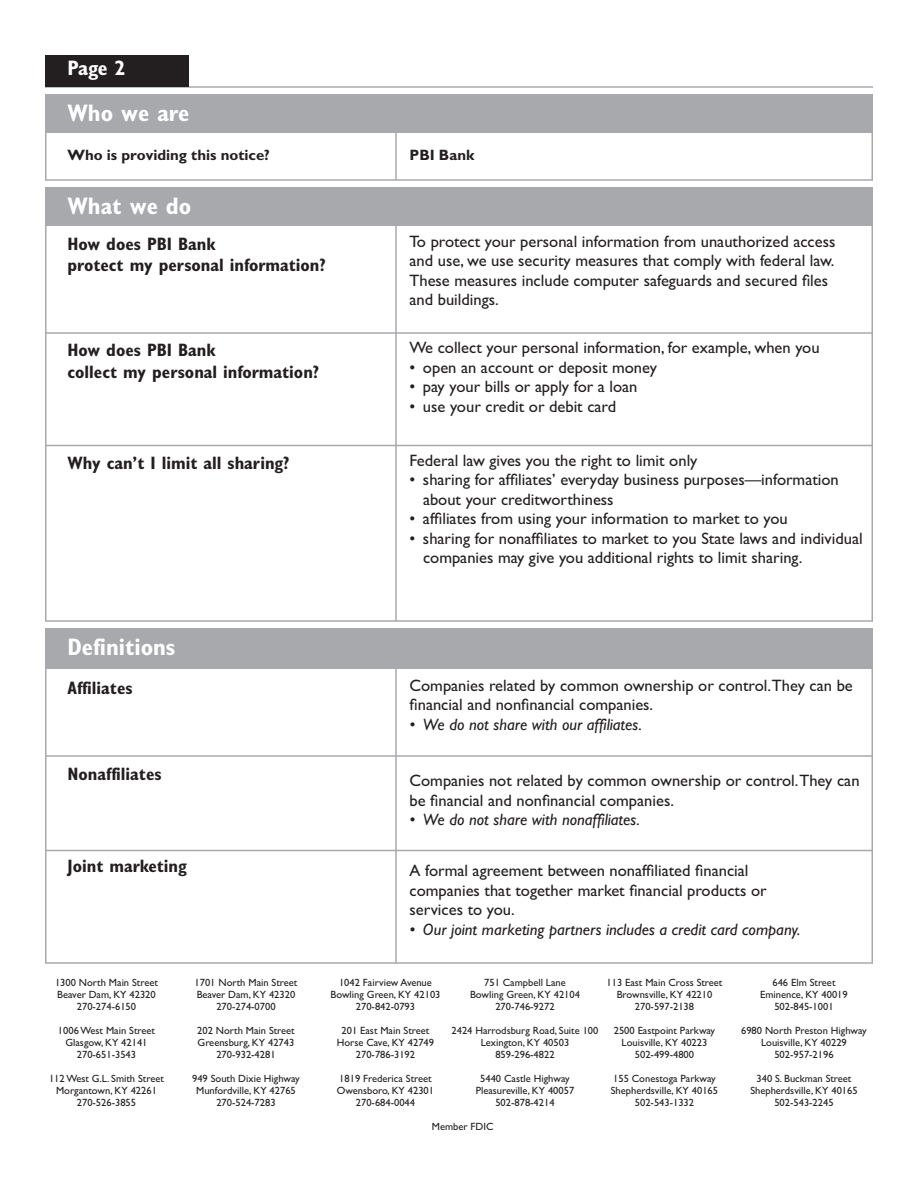
<style>
.page{position:relative;width:918px;height:1188px;background:#fff}
.page>*{position:absolute;margin:0;border:0;box-sizing:border-box;transform-origin:0 0}
.t1{font:700 condensed 24px "Gill Sans";color:#fff}
.t2{font:700 condensed 21px "Gill Sans";color:#fff}
.t3{font:700 condensed 18px/21.6px "Gill Sans";color:#231f20}
.t4{font:16.5px/19.5px "Gill Sans";color:#231f20}
.t5{font:italic 16.5px "Gill Sans";color:#231f20}
.t6{font:700 15px "Gill Sans";color:#231f20}
.t7{font:10.5px "Gill Sans";color:#231f20}
</style>
<div class="page">
<hr style="left:872px;top:117px;width:1px;height:63px;background:#a8a9ad">
<hr style="left:45px;top:117px;width:1px;height:63px;background:#a8a9ad">
<hr style="left:395px;top:117px;width:2px;height:63px;background:#a8a9ad">
<hr style="left:872px;top:226px;width:1px;height:395px;background:#a8a9ad">
<hr style="left:45px;top:226px;width:1px;height:395px;background:#a8a9ad">
<hr style="left:395px;top:226px;width:2px;height:395px;background:#a8a9ad">
<hr style="left:872px;top:666px;width:1px;height:297px;background:#a8a9ad">
<hr style="left:45px;top:666px;width:1px;height:297px;background:#a8a9ad">
<hr style="left:395px;top:666px;width:2px;height:297px;background:#a8a9ad">
<hr style="left:45px;top:86px;width:828px;height:2px;background:#a8a9ad">
<hr style="left:45px;top:179px;width:828px;height:2px;background:#a8a9ad">
<hr style="left:45px;top:332px;width:828px;height:2px;background:#a8a9ad">
<hr style="left:45px;top:445px;width:828px;height:1px;background:#a8a9ad">
<hr style="left:45px;top:620px;width:828px;height:2px;background:#a8a9ad">
<hr style="left:45px;top:755px;width:828px;height:2px;background:#a8a9ad">
<hr style="left:45px;top:850px;width:828px;height:1px;background:#a8a9ad">
<hr style="left:45px;top:962px;width:828px;height:2px;background:#a8a9ad">
<div style="left:45px;top:56px;width:144px;height:31px;background:#231f20"></div>
<div style="left:45px;top:94px;width:828px;height:40px;background:#a8a9ad"></div>
<div style="left:45px;top:188px;width:828px;height:38px;background:#a8a9ad"></div>
<div style="left:45px;top:628px;width:828px;height:41px;background:#a8a9ad"></div>
<p class="t2" style="left:68px;top:56px;width:60px">Page 2</p>
<p class="t1" style="left:68px;top:99px;width:123px">Who we are</p>
<p class="t6" style="left:68px;top:147px;width:204px">Who is providing this notice?</p>
<p class="t1" style="left:68px;top:192px;width:125px">What we do</p>
<p class="t3" style="left:68px;top:233px;width:260px">How does PBI Bank<br>protect my personal information?</p>
<p class="t3" style="left:68px;top:339px;width:253px">How does PBI Bank<br>collect my personal information?</p>
<p class="t3" style="left:68px;top:452px;width:224px">Why can’t I limit all sharing?</p>
<p class="t1" style="left:68px;top:633px;width:109px">Definitions</p>
<p class="t3" style="left:68px;top:677px;width:67px">Affiliates</p>
<p class="t3" style="left:68px;top:763px;width:96px">Nonaffiliates</p>
<p class="t3" style="left:68px;top:855px;width:121px">Joint marketing</p>
<p class="t6" style="left:410px;top:147px;width:66px">PBI Bank</p>
<p class="t4" style="left:410px;top:231px;width:427px">To protect your personal information from unauthorized access</p>
<p class="t4" style="left:410px;top:251px;width:427px">and use, we use security measures that comply with federal law.</p>
<p class="t4" style="left:410px;top:270px;width:420px">These measures include computer safeguards and secured files</p>
<p class="t4" style="left:410px;top:290px;width:91px">and buildings.</p>
<p class="t4" style="left:410px;top:338px;width:412px">We collect your personal information, for example, when you</p>
<p class="t4" style="left:410px;top:357px;width:249px">• open an account or deposit money</p>
<p class="t4" style="left:410px;top:377px;width:230px">• pay your bills or apply for a loan</p>
<p class="t4" style="left:410px;top:396px;width:208px">• use your credit or debit card</p>
<p class="t4" style="left:410px;top:450px;width:289px">Federal law gives you the right to limit only</p>
<p class="t4" style="left:423px;top:470px;width:417px;text-indent:-14px">• sharing for affiliates’ everyday business purposes—information about your creditworthiness</p>
<p class="t4" style="left:410px;top:509px;width:380px">• affiliates from using your information to market to you</p>
<p class="t4" style="left:423px;top:528px;width:441px;text-indent:-14px">• sharing for nonaffiliates to market to you State laws and individual companies may give you additional rights to limit sharing.</p>
<p class="t4" style="left:410px;top:675px;width:445px">Companies related by common ownership or control.They can be</p>
<p class="t4" style="left:410px;top:695px;width:245px">financial and nonfinancial companies.</p>
<p class="t5" style="left:410px;top:715px;width:234px">• We do not share with our affiliates.</p>
<p class="t4" style="left:410px;top:771px;width:452px">Companies not related by common ownership or control.They can be financial and nonfinancial companies.</p>
<p class="t5" style="left:410px;top:810px;width:232px">• We do not share with nonaffiliates.</p>
<p class="t4" style="left:410px;top:861px;width:359px">A formal agreement between nonaffiliated financial companies that together market financial products or services to you.</p>
<p class="t5" style="left:410px;top:920px;width:393px">• Our joint marketing partners includes a credit card company.</p>
<p class="t7" style="left:55px;top:976px;width:104px">1300 North Main Street</p>
<p class="t7" style="left:195px;top:976px;width:104px">1701 North Main Street</p>
<p class="t7" style="left:339px;top:976px;width:94px">1042 Fairview Avenue</p>
<p class="t7" style="left:484px;top:976px;width:83px">751 Campbell Lane</p>
<p class="t7" style="left:607px;top:976px;width:117px">113 East Main Cross Street</p>
<p class="t7" style="left:772px;top:976px;width:65px">646 Elm Street</p>
<p class="t7" style="left:57px;top:988px;width:100px">Beaver Dam, KY 42320</p>
<p class="t7" style="left:197px;top:988px;width:100px">Beaver Dam, KY 42320</p>
<p class="t7" style="left:331px;top:988px;width:111px">Bowling Green, KY 42103</p>
<p class="t7" style="left:470px;top:988px;width:111px">Bowling Green, KY 42104</p>
<p class="t7" style="left:617px;top:988px;width:97px">Brownsville, KY 42210</p>
<p class="t7" style="left:760px;top:988px;width:89px">Eminence, KY 40019</p>
<p class="t7" style="left:77px;top:1000px;width:61px">270-274-6150</p>
<p class="t7" style="left:216px;top:1000px;width:61px">270-274-0700</p>
<p class="t7" style="left:356px;top:1000px;width:61px">270-842-0793</p>
<p class="t7" style="left:495px;top:1000px;width:61px">270-746-9272</p>
<p class="t7" style="left:635px;top:1000px;width:61px">270-597-2138</p>
<p class="t7" style="left:774px;top:1000px;width:61px">502-845-1001</p>
<p class="t7" style="left:58px;top:1024px;width:99px">1006 West Main Street</p>
<p class="t7" style="left:197px;top:1024px;width:99px">202 North Main Street</p>
<p class="t7" style="left:342px;top:1024px;width:89px">201 East Main Street</p>
<p class="t7" style="left:452px;top:1024px;width:148px">2424 Harrodsburg Road, Suite 100</p>
<p class="t7" style="left:614px;top:1024px;width:103px">2500 Eastpoint Parkway</p>
<p class="t7" style="left:741px;top:1024px;width:127px">6980 North Preston Highway</p>
<p class="t7" style="left:65px;top:1036px;width:84px">Glasgow, KY 42141</p>
<p class="t7" style="left:198px;top:1036px;width:98px">Greensburg, KY 42743</p>
<p class="t7" style="left:337px;top:1036px;width:99px">Horse Cave, KY 42749</p>
<p class="t7" style="left:481px;top:1036px;width:90px">Lexington, KY 40503</p>
<p class="t7" style="left:622px;top:1036px;width:87px">Louisville, KY 40223</p>
<p class="t7" style="left:761px;top:1036px;width:87px">Louisville, KY 40229</p>
<p class="t7" style="left:77px;top:1048px;width:61px">270-651-3543</p>
<p class="t7" style="left:216px;top:1048px;width:61px">270-932-4281</p>
<p class="t7" style="left:356px;top:1048px;width:61px">270-786-3192</p>
<p class="t7" style="left:495px;top:1048px;width:61px">859-296-4822</p>
<p class="t7" style="left:635px;top:1048px;width:61px">502-499-4800</p>
<p class="t7" style="left:774px;top:1048px;width:61px">502-957-2196</p>
<p class="t7" style="left:49px;top:1072px;width:116px">112 West G.L. Smith Street</p>
<p class="t7" style="left:192px;top:1072px;width:109px">949 South Dixie Highway</p>
<p class="t7" style="left:339px;top:1072px;width:94px">1819 Frederica Street</p>
<p class="t7" style="left:480px;top:1072px;width:91px">5440 Castle Highway</p>
<p class="t7" style="left:613px;top:1072px;width:104px">155 Conestoga Parkway</p>
<p class="t7" style="left:757px;top:1072px;width:96px">340 S. Buckman Street</p>
<p class="t7" style="left:56px;top:1084px;width:102px">Morgantown, KY 42261</p>
<p class="t7" style="left:196px;top:1084px;width:101px">Munfordville, KY 42765</p>
<p class="t7" style="left:337px;top:1084px;width:99px">Owensboro, KY 42301</p>
<p class="t7" style="left:476px;top:1084px;width:100px">Pleasureville, KY 40057</p>
<p class="t7" style="left:611px;top:1084px;width:109px">Shepherdsville, KY 40165</p>
<p class="t7" style="left:750px;top:1084px;width:109px">Shepherdsville, KY 40165</p>
<p class="t7" style="left:77px;top:1096px;width:61px">270-526-3855</p>
<p class="t7" style="left:216px;top:1096px;width:61px">270-524-7283</p>
<p class="t7" style="left:356px;top:1096px;width:61px">270-684-0044</p>
<p class="t7" style="left:495px;top:1096px;width:61px">502-878-4214</p>
<p class="t7" style="left:635px;top:1096px;width:61px">502-543-1332</p>
<p class="t7" style="left:774px;top:1096px;width:61px">502-543-2245</p>
<p class="t7" style="left:432px;top:1120px;width:63px">Member FDIC</p>
</div>
